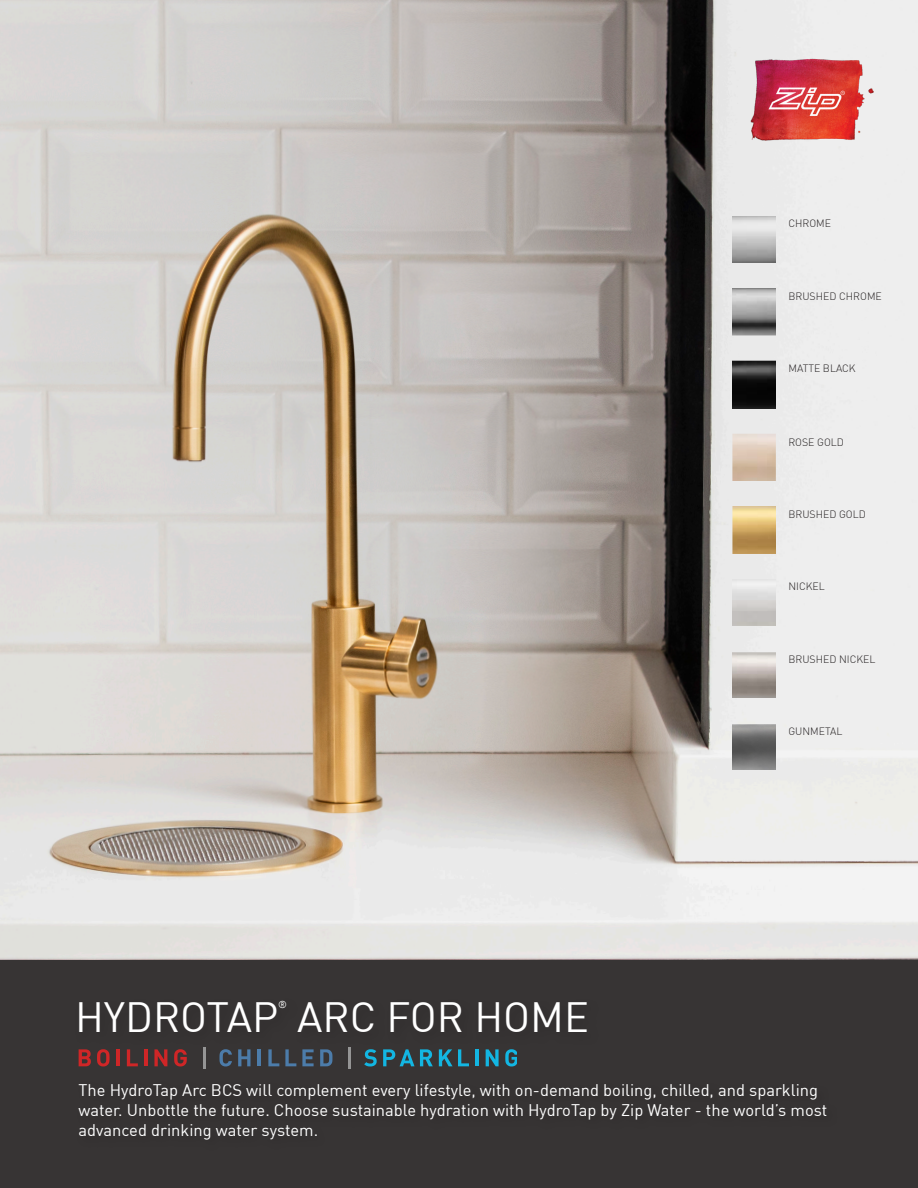
<style>
.page{position:relative;width:918px;height:1188px;background:#fff}
.page>*{position:absolute;margin:0;border:0;box-sizing:border-box;transform-origin:0 0}
.t1{font:41.55px "DIN";color:#fff}
.t2{font:16.5px/19.8px "DIN";color:#fff}
.t3{font:300 10.5px "DIN";color:#231f20}
.t4{font:10.05px "DIN";color:#fff}
</style>
<div class="page">
<img style="left:0;top:0;width:918px;height:960px">
<img style="left:745px;top:56px;width:133px;height:89px">
<div style="left:0;top:960px;width:918px;height:228px;background:#373434"></div>
<img style="left:733px;top:216px;width:42px;height:46px">
<img style="left:733px;top:434px;width:42px;height:47px">
<img style="left:733px;top:507px;width:42px;height:46px">
<img style="left:733px;top:579px;width:42px;height:47px">
<img style="left:733px;top:653px;width:42px;height:45px">
<img style="left:733px;top:288px;width:42px;height:47px">
<img style="left:733px;top:360px;width:42px;height:49px">
<svg style="left:79px;top:1049px;width:12px;height:17px"></svg>
<svg style="left:97px;top:1049px;width:13px;height:17px"></svg>
<hr style="left:116px;top:1049px;width:4px;height:17px;background:#cf2627">
<svg style="left:127px;top:1049px;width:11px;height:17px"></svg>
<hr style="left:144px;top:1049px;width:3px;height:17px;background:#cf2627">
<svg style="left:154px;top:1049px;width:13px;height:17px"></svg>
<svg style="left:174px;top:1049px;width:13px;height:17px"></svg>
<svg style="left:219px;top:1049px;width:13px;height:17px"></svg>
<svg style="left:238px;top:1049px;width:13px;height:17px"></svg>
<hr style="left:258px;top:1049px;width:3px;height:17px;background:#4c7caa">
<svg style="left:268px;top:1049px;width:11px;height:17px"></svg>
<svg style="left:285px;top:1049px;width:11px;height:17px"></svg>
<svg style="left:302px;top:1049px;width:12px;height:17px"></svg>
<svg style="left:320px;top:1049px;width:12px;height:17px"></svg>
<svg style="left:364px;top:1049px;width:13px;height:17px"></svg>
<svg style="left:383px;top:1049px;width:50px;height:17px"></svg>
<svg style="left:439px;top:1049px;width:30px;height:17px"></svg>
<hr style="left:475px;top:1049px;width:3px;height:17px;background:#13b6e2">
<svg style="left:486px;top:1049px;width:13px;height:17px"></svg>
<svg style="left:505px;top:1049px;width:11px;height:17px"></svg>
<hr style="left:203px;top:1047px;width:3px;height:22px;background:#959595">
<hr style="left:349px;top:1047px;width:2px;height:22px;background:#959595">
<img style="left:733px;top:725px;width:42px;height:45px">
<p class="t3" style="left:788px;top:217px;width:44px">CHROME</p>
<p class="t3" style="left:788px;top:290px;width:95px">BRUSHED CHROME</p>
<p class="t3" style="left:788px;top:362px;width:69px">MATTE BLACK</p>
<p class="t3" style="left:788px;top:435px;width:57px">ROSE GOLD</p>
<p class="t3" style="left:788px;top:508px;width:79px">BRUSHED GOLD</p>
<p class="t3" style="left:788px;top:579px;width:38px">NICKEL</p>
<p class="t3" style="left:788px;top:653px;width:89px">BRUSHED NICKEL</p>
<p class="t1" style="left:75px;top:991px;width:205px">HYDROTAP</p>
<p class="t4" style="left:278px;top:998px;width:10px">®</p>
<p class="t1" style="left:297px;top:991px;width:293px">ARC FOR HOME</p>
<p class="t3" style="left:788px;top:725px;width:56px">GUNMETAL</p>
<p class="t2" style="left:79px;top:1080px;width:750px">The HydroTap Arc BCS will complement every lifestyle, with on-demand boiling, chilled, and sparkling water. Unbottle the future. Choose sustainable hydration with HydroTap by Zip Water - the world’s most advanced drinking water system.</p>
</div>
